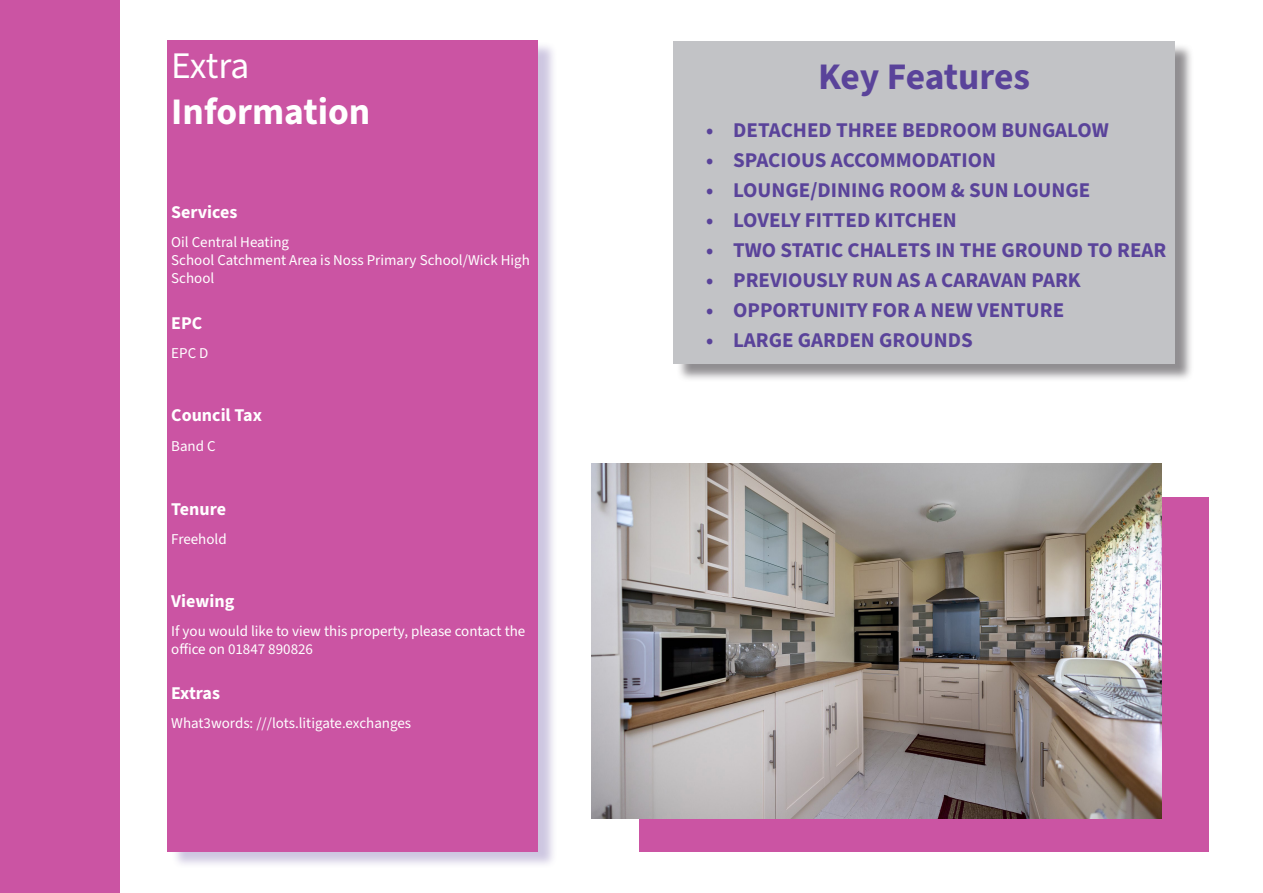
<style>
.page{position:relative;width:1263px;height:893px;background:#fff}
.page>*{position:absolute;margin:0;border:0;box-sizing:border-box;transform-origin:0 0}
.t1{font:700 37.5px "Source Sans 3";letter-spacing:-.01em;color:#5a439a}
.t2{font:700 37.5px "Source Sans 3";color:#fff}
.t3{font:37.5px "Source Sans 3";letter-spacing:-.025em;color:#fff}
.t4{font:700 21px "Source Sans 3";color:#5a439a}
.t5{font:700 18px "Source Sans 3";color:#fff}
.t6{font:15px/18px "Source Sans 3";color:#fff}
</style>
<div class="page">
<div style="left:0;top:0;width:119px;height:893px;background:#cb54a3"></div>
<div style="left:676px;top:43px;width:517px;height:339px;background:#6c696d;opacity:.75"></div>
<div style="left:674px;top:41px;width:501px;height:322px;background:#c2c3c6"></div>
<div style="left:639px;top:497px;width:570px;height:355px;background:#cb54a3"></div>
<img style="left:591px;top:463px;width:570px;height:355px">
<div style="left:171px;top:41px;width:386px;height:828px;background:#5a439a;opacity:.3"></div>
<div style="left:167px;top:41px;width:370px;height:811px;background:#cb54a3"></div>
<p class="t3" style="left:171px;top:43px;width:80px">Extra</p>
<p class="t2" style="left:171px;top:87px;width:201px">Information</p>
<p class="t5" style="left:171px;top:200px;width:68px">Services</p>
<p class="t6" style="left:171px;top:233px;width:119px">Oil Central Heating</p>
<p class="t6" style="left:171px;top:251px;width:360px">School Catchment Area is Noss Primary School/Wick High<br>School</p>
<p class="t5" style="left:171px;top:311px;width:33px">EPC</p>
<p class="t6" style="left:171px;top:344px;width:39px">EPC D</p>
<p class="t5" style="left:171px;top:404px;width:92px">Council Tax</p>
<p class="t6" style="left:171px;top:437px;width:46px">Band C</p>
<p class="t5" style="left:171px;top:497px;width:56px">Tenure</p>
<p class="t6" style="left:171px;top:530px;width:57px">Freehold</p>
<p class="t5" style="left:171px;top:589px;width:65px">Viewing</p>
<p class="t6" style="left:171px;top:622px;width:356px">If you would like to view this property, please contact the office on 01847 890826</p>
<p class="t5" style="left:171px;top:681px;width:50px">Extras</p>
<p class="t6" style="left:171px;top:714px;width:241px">What3words: ///lots.litigate.exchanges</p>
<p class="t1" style="left:818px;top:52px;width:213px">Key Features</p>
<p class="t4" style="left:706px;top:116px;width:404px">• DETACHED THREE BEDROOM BUNGALOW</p>
<p class="t4" style="left:706px;top:146px;width:292px">• SPACIOUS ACCOMMODATION</p>
<p class="t4" style="left:706px;top:176px;width:386px">• LOUNGE/DINING ROOM &amp; SUN LOUNGE</p>
<p class="t4" style="left:706px;top:206px;width:252px">• LOVELY FITTED KITCHEN</p>
<p class="t4" style="left:706px;top:236px;width:462px">• TWO STATIC CHALETS IN THE GROUND TO REAR</p>
<p class="t4" style="left:706px;top:266px;width:376px">• PREVIOUSLY RUN AS A CARAVAN PARK</p>
<p class="t4" style="left:706px;top:296px;width:360px">• OPPORTUNITY FOR A NEW VENTURE</p>
<p class="t4" style="left:706px;top:326px;width:268px">• LARGE GARDEN GROUNDS</p>
</div>
